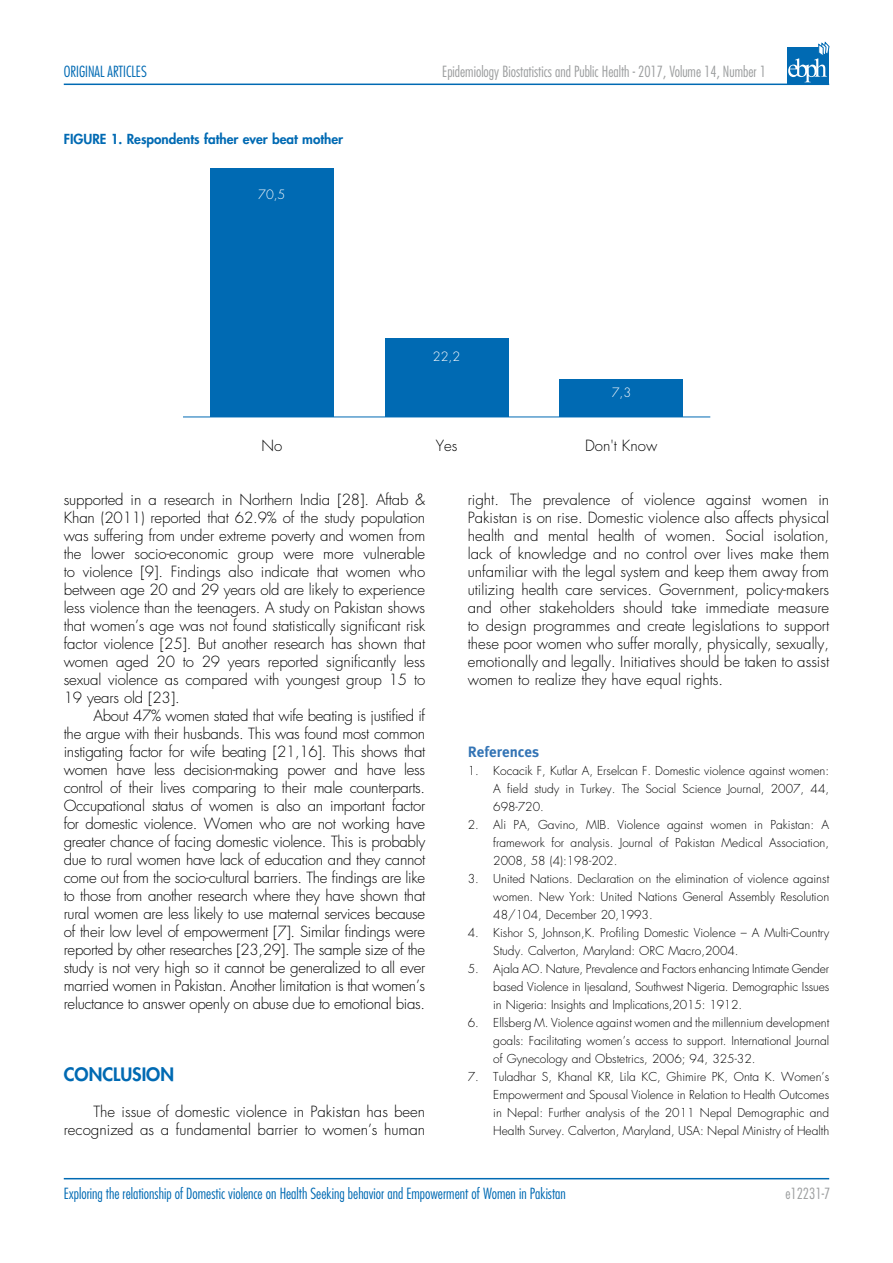
<style>
.page{position:relative;width:893px;height:1263px;background:#fff}
.page>*{position:absolute;margin:0;border:0;box-sizing:border-box;transform-origin:0 0}
.t1{font:800 18px "Futura Std";color:#006ab3}
.t2{font:300 15px/18px "Futura Std";color:#000;text-align:justify}
.t3{font:300 condensed 15px "Futura Std";color:#006ab3}
.t4{font:300 condensed 15px "Futura Std";color:#9c9e9f}
.t5{font:700 15px "Meta Plus";color:#3374b5}
.t6{font:800 13.5px "Futura Std";color:#006ab3}
.t7{font:300 12.6px "Futura Std";color:#fff}
.t8{font:300 12px/18px "Futura Std";color:#000;text-align:justify}
</style>
<div class="page">
<hr style="left:64px;top:84px;width:765px;height:1px;background:#006ab3">
<hr style="left:64px;top:1178px;width:765px;height:1px;background:#006ab3">
<svg style="left:787px;top:47px;width:42px;height:37px"></svg>
<svg style="left:788px;top:42px;width:41px;height:40px"></svg>
<div style="left:210px;top:168px;width:124px;height:249px;background:#006ab3"></div>
<div style="left:385px;top:339px;width:123px;height:78px;background:#006ab3"></div>
<div style="left:559px;top:379px;width:124px;height:38px;background:#006ab3"></div>
<hr style="left:183px;top:417px;width:527px;height:1px;background:#006ab3">
<p class="t3" style="left:64px;top:62px;width:85px">ORIGINAL ARTICLES</p>
<p class="t4" style="left:442px;top:62px;width:325px">Epidemiology Biostatistics and Public Health - 2017, Volume 14, Number 1</p>
<p class="t6" style="left:64px;top:130px;width:281px">FIGURE 1. Respondents father ever beat mother</p>
<p class="t7" style="left:258px;top:186px;width:29px">70,5</p>
<p class="t7" style="left:433px;top:348px;width:29px">22,2</p>
<p class="t7" style="left:612px;top:384px;width:21px">7,3</p>
<p class="t2" style="left:261px;top:437px;width:22px">No</p>
<p class="t2" style="left:436px;top:437px;width:23px">Yes</p>
<p class="t2" style="left:585px;top:437px;width:74px">Don't Know</p>
<p class="t2" style="left:64px;top:491px;width:363px">supported in a research in Northern India [28]. Aftab &amp; Khan (2011) reported that 62.9% of the study population was suffering from under extreme poverty and women from the lower socio-economic group were more vulnerable to violence [9]. Findings also indicate that women who between age 20 and 29 years old are likely to experience less violence than the teenagers. A study on Pakistan shows that women’s age was not found statistically significant risk factor violence [25]. But another research has shown that women aged 20 to 29 years reported significantly less sexual violence as compared with youngest group 15 to 19 years old [23].</p>
<p class="t2" style="left:64px;top:707px;width:363px;text-indent:30px">About 47% women stated that wife beating is justified if the argue with their husbands. This was found most common instigating factor for wife beating [21,16]. This shows that women have less decision-making power and have less control of their lives comparing to their male counterparts.<br>Occupational status of women is also an important factor for domestic violence. Women who are not working have greater chance of facing domestic violence. This is probably due to rural women have lack of education and they cannot come out from the socio-cultural barriers. The findings are like to those from another research where they have shown that rural women are less likely to use maternal services because of their low level of empowerment [7]. Similar findings were reported by other researches [23,29]. The sample size of the study is not very high so it cannot be generalized to all ever married women in Pakistan. Another limitation is that women’s reluctance to answer openly on abuse due to emotional bias.</p>
<p class="t1" style="left:64px;top:1063px;width:112px">CONCLUSION</p>
<p class="t2" style="left:64px;top:1103px;width:363px;text-align:right">The issue of domestic violence in Pakistan has been recognized as a fundamental barrier to women’s human</p>
<p class="t2" style="left:468px;top:491px;width:363px">right. The prevalence of violence against women in Pakistan is on rise. Domestic violence also affects physical health and mental health of women. Social isolation, lack of knowledge and no control over lives make them unfamiliar with the legal system and keep them away from utilizing health care services. Government, policy-makers and other stakeholders should take immediate measure to design programmes and create legislations to support these poor women who suffer morally, physically, sexually, emotionally and legally. Initiatives should be taken to assist women to realize they have equal rights.</p>
<p class="t5" style="left:468px;top:743px;width:73px">References</p>
<p class="t8" style="left:493px;top:762px;width:337px;text-indent:-26px">1. Kocacik F, Kutlar A, Erselcan F. Domestic violence against women:<br>A field study in Turkey. The Social Science Journal, 2007, 44, 698-720.</p>
<p class="t8" style="left:493px;top:816px;width:337px;text-indent:-26px">2. Ali PA, Gavino, MIB. Violence against women in Pakistan: A framework for analysis. Journal of Pakistan Medical Association, 2008, 58 (4):198-202.</p>
<p class="t8" style="left:493px;top:870px;width:337px;text-indent:-26px">3. United Nations. Declaration on the elimination of violence against women. New York: United Nations General Assembly Resolution 48/104, December 20,1993.</p>
<p class="t8" style="left:493px;top:924px;width:337px;text-indent:-26px">4. Kishor S, Johnson,K. Profiling Domestic Violence – A Multi-Country<br>Study. Calverton, Maryland: ORC Macro,2004.</p>
<p class="t8" style="left:493px;top:960px;width:337px;text-indent:-26px">5. Ajala AO. Nature, Prevalence and Factors enhancing Intimate Gender based Violence in Ijesaland, Southwest Nigeria. Demographic Issues in Nigeria: Insights and Implications,2015: 1912.</p>
<p class="t8" style="left:493px;top:1014px;width:337px;text-indent:-26px">6. Ellsberg M. Violence against women and the millennium development goals: Facilitating women’s access to support. International Journal of Gynecology and Obstetrics, 2006; 94, 325-32.</p>
<p class="t8" style="left:493px;top:1068px;width:337px;text-indent:-26px">7. Tuladhar S, Khanal KR, Lila KC, Ghimire PK, Onta K. Women’s Empowerment and Spousal Violence in Relation to Health Outcomes in Nepal: Further analysis of the 2011 Nepal Demographic and Health Survey. Calverton, Maryland, USA: Nepal Ministry of Health</p>
<p class="t3" style="left:64px;top:1184px;width:504px">Exploring the relationship of Domestic violence on Health Seeking behavior and Empowerment of Women in Pakistan</p>
<p class="t4" style="left:785px;top:1184px;width:46px">e12231-7</p>
</div>
